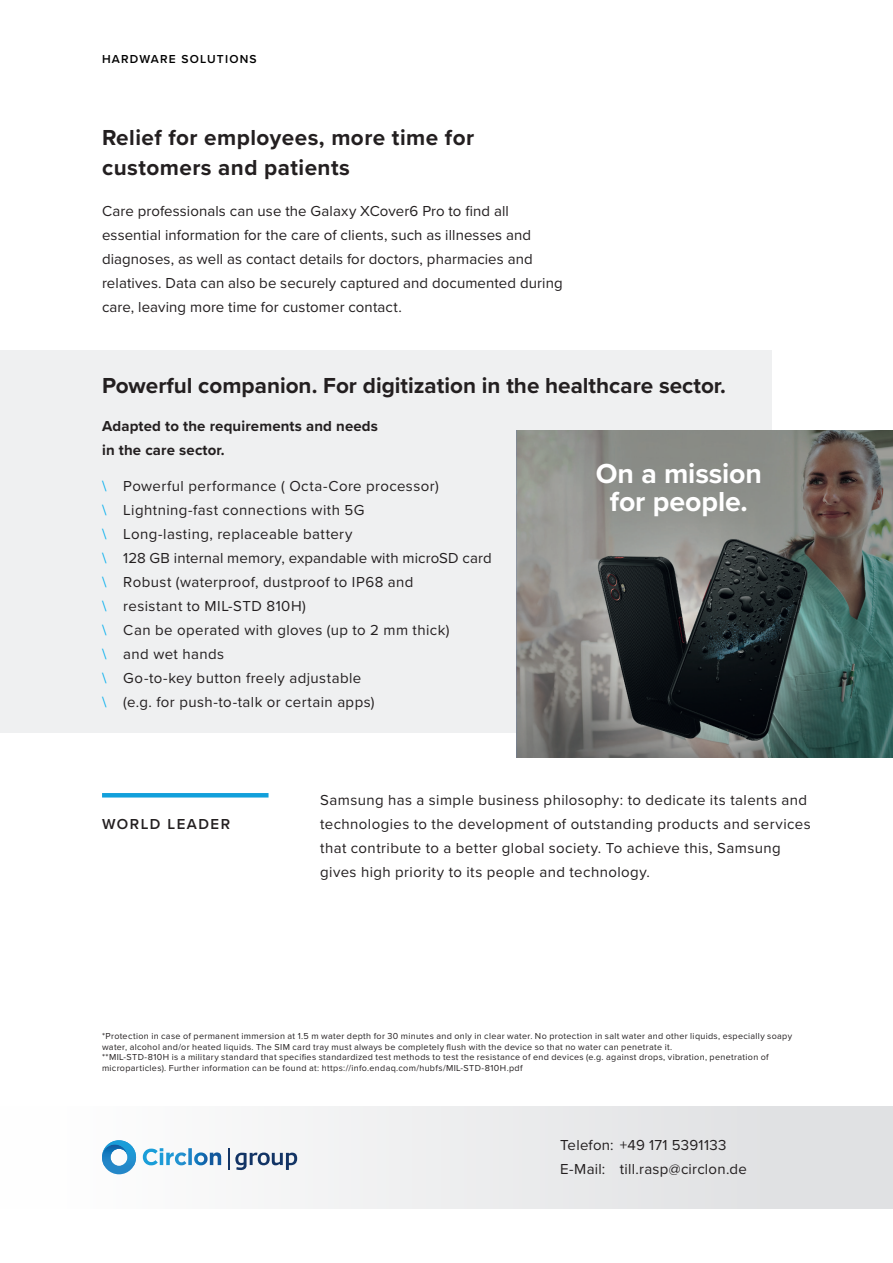
<style>
.page{position:relative;width:893px;height:1263px;background:#fff}
.page>*{position:absolute;margin:0;border:0;box-sizing:border-box;transform-origin:0 0}
.t1{font:700 28.5px/28.5px "Proxima Nova";letter-spacing:-.005em;color:#fff;text-align:center}
.t2{font:700 22.5px "Proxima Nova";color:#231f20}
.t3{font:700 22.5px/30px "Proxima Nova";letter-spacing:.02em;color:#231f20}
.t4{font:15px/24px "Proxima Nova";letter-spacing:.025em;color:#231f20}
.t5{font:15px/24px "Proxima Nova";letter-spacing:.005em;color:#231f20}
.t6{font:700 15px/24px "Proxima Nova";letter-spacing:.01em;color:#231f20}
.t7{font:600 15px "Proxima Nova";letter-spacing:.1em;color:#231f20}
.t8{font:600 12px "Proxima Nova";letter-spacing:.1em;color:#000}
.t9{font:9px/10.8px "Proxima Nova";letter-spacing:.035em;color:#231f20}
.s1{color:#00aeef}
</style>
<div class="page">
<div style="left:0;top:350px;width:772px;height:382px;background:#eff0f1"></div>
<img style="left:517px;top:431px;width:376px;height:327px">
<hr style="left:102px;top:793px;width:167px;height:4px;background:#12a0db">
<div style="left:0;top:1107px;width:893px;height:102px;background:linear-gradient(to right,#fff,#dcdee0)"></div>
<svg style="left:143px;top:1148px;width:78px;height:17px"></svg>
<svg style="left:228px;top:1148px;width:1px;height:22px"></svg>
<svg style="left:235px;top:1152px;width:62px;height:18px"></svg>
<svg style="left:102px;top:1140px;width:34px;height:34px"></svg>
<p class="t8" style="left:102px;top:51px;width:156px">HARDWARE SOLUTIONS</p>
<h2 class="t3" style="left:102px;top:122px;width:374px">Relief for employees, more time for customers and patients</h2>
<p class="t5" style="left:102px;top:198px;width:462px">Care professionals can use the Galaxy XCover6 Pro to find all essential information for the care of clients, such as illnesses and diagnoses, as well as contact details for doctors, pharmacies and relatives. Data can also be securely captured and documented during care, leaving more time for customer contact.</p>
<h2 class="t2" style="left:102px;top:369px;width:625px">Powerful companion. For digitization in the healthcare sector.</h2>
<p class="t6" style="left:102px;top:413px;width:277px">Adapted to the requirements and needs in the care sector.</p>
<p class="t4" style="left:102px;top:473px;width:391px"><span class="s1">\</span> Powerful performance ( Octa-Core processor)<br><span class="s1">\</span> Lightning-fast connections with 5G<br><span class="s1">\</span> Long-lasting, replaceable battery<br><span class="s1">\</span> 128 GB internal memory, expandable with microSD card <span class="s1">\</span> Robust (waterproof, dustproof to IP68 and<br><span class="s1">\</span> resistant to MIL-STD 810H)<br><span class="s1">\</span> Can be operated with gloves (up to 2 mm thick)<br><span class="s1">\</span> and wet hands<br><span class="s1">\</span> Go-to-key button freely adjustable<br><span class="s1">\</span> (e.g. for push-to-talk or certain apps)</p>
<h1 class="t1" style="left:596px;top:458px;width:168px">On a mission for people.</h1>
<p class="t7" style="left:102px;top:813px;width:130px">WORLD LEADER</p>
<p class="t4" style="left:320px;top:787px;width:492px">Samsung has a simple business philosophy: to dedicate its talents and technologies to the development of outstanding products and services that contribute to a better global society. To achieve this, Samsung gives high priority to its people and technology.</p>
<p class="t9" style="left:102px;top:1030px;width:691px">*Protection in case of permanent immersion at 1.5 m water depth for 30 minutes and only in clear water. No protection in salt water and other liquids, especially soapy water, alcohol and/or heated liquids. The SIM card tray must always be completely flush with the device so that no water can penetrate it.<br>**MIL-STD-810H is a military standard that specifies standardized test methods to test the resistance of end devices (e.g. against drops, vibration, penetration of microparticles). Further information can be found at: https://info.endaq.com/hubfs/MIL-STD-810H.pdf</p>
<p class="t4" style="left:560px;top:1132px;width:168px">Telefon: +49 171 5391133<br>E-Mail:</p>
<p class="t4" style="left:620px;top:1156px;width:129px">till.rasp@circlon.de</p>
</div>
